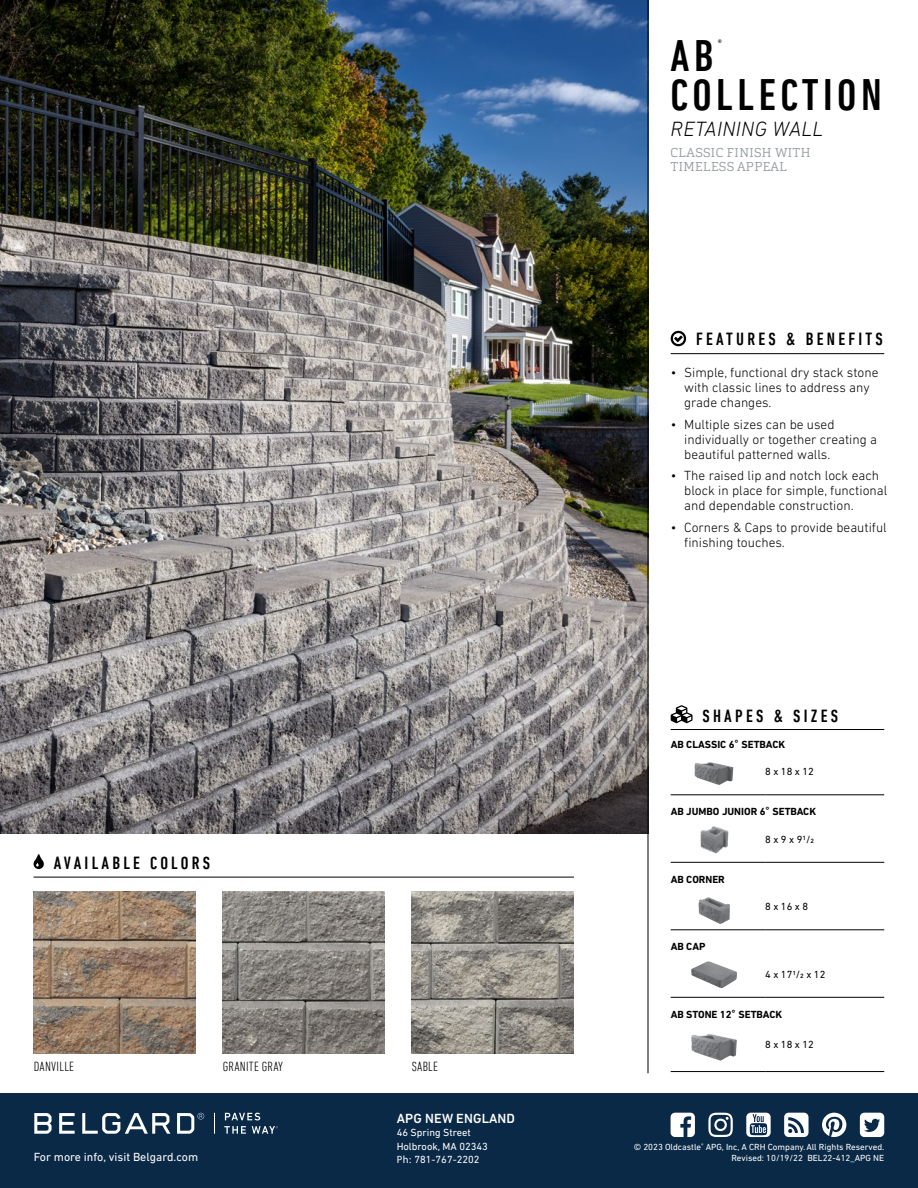
<style>
.page{position:relative;width:918px;height:1188px;background:#fff}
.page>*{position:absolute;margin:0;border:0;box-sizing:border-box;transform-origin:0 0}
.t1{font:500 condensed 45px "DIN Next LT Pro";letter-spacing:.1em;color:#000}
.t2{font:italic 300 21px "DIN Next LT Pro";letter-spacing:.02em;color:#000}
.t3{font:500 condensed 18px "DIN Next LT Pro";letter-spacing:.18em;color:#000}
.t4{font:300 13.5px/15px "DIN Next LT Pro";color:#000}
.t5{font:300 condensed 13.5px "DIN Next LT Pro";letter-spacing:.02em;color:#000}
.t6{font:500 13.5px "DIN Next LT Pro";letter-spacing:.01em;color:#fff}
.t7{font:300 12.75px/14.2px "Cargan";letter-spacing:.03em;color:#959b9f}
.t8{font:12px "DIN Next LT Pro";color:#fff}
.t9{font:700 10.5px "DIN Next LT Pro";color:#000}
.t10{font:10.5px/13.5px "DIN Next LT Pro";color:#fff}
.t11{font:10.5px "DIN Next LT Pro";color:#000}
.t12{font:500 condensed 9.6px "DIN Next LT Pro";color:#000}
.t13{font:9px "DIN Next LT Pro";color:#fff}
.s1{font-family:"Myriad Pro"}
.s2{font-weight:500;font-stretch:condensed;font-size:12px}
</style>
<div class="page">
<div style="left:0;top:1094px;width:918px;height:94px;background:#0a2947"></div>
<img style="left:0;top:0;width:648px;height:834px">
<img style="left:694px;top:762px;width:39px;height:23px">
<img style="left:700px;top:826px;width:29px;height:27px">
<img style="left:698px;top:897px;width:32px;height:27px">
<img style="left:691px;top:961px;width:46px;height:27px">
<img style="left:691px;top:1034px;width:46px;height:27px">
<hr style="left:671px;top:729px;width:213px;height:1px;background:#000">
<svg style="left:671px;top:705px;width:22px;height:18px"></svg>
<hr style="left:671px;top:795px;width:94px;height:1px;background:#000">
<hr style="left:765px;top:795px;width:119px;height:1px;background:#000">
<hr style="left:671px;top:862px;width:94px;height:1px;background:#000">
<hr style="left:765px;top:862px;width:119px;height:1px;background:#000">
<hr style="left:671px;top:930px;width:94px;height:1px;background:#000">
<hr style="left:765px;top:930px;width:119px;height:1px;background:#000">
<hr style="left:671px;top:997px;width:94px;height:1px;background:#000">
<hr style="left:765px;top:997px;width:119px;height:1px;background:#000">
<hr style="left:671px;top:1071px;width:94px;height:1px;background:#000">
<hr style="left:765px;top:1071px;width:119px;height:1px;background:#000">
<img style="left:34px;top:892px;width:162px;height:162px">
<img style="left:223px;top:892px;width:162px;height:162px">
<img style="left:412px;top:892px;width:162px;height:162px">
<hr style="left:34px;top:877px;width:540px;height:1px;background:#000">
<svg style="left:34px;top:854px;width:10px;height:15px"></svg>
<hr style="left:671px;top:353px;width:213px;height:1px;background:#000">
<svg style="left:671px;top:331px;width:15px;height:15px"></svg>
<hr style="left:648px;top:0;width:1px;height:1073px;background:#000">
<svg style="left:225px;top:1113px;width:35px;height:7px"></svg>
<svg style="left:224px;top:1126px;width:22px;height:8px"></svg>
<svg style="left:34px;top:1113px;width:18px;height:21px"></svg>
<svg style="left:59px;top:1113px;width:16px;height:21px"></svg>
<svg style="left:82px;top:1113px;width:88px;height:21px"></svg>
<svg style="left:177px;top:1113px;width:27px;height:21px"></svg>
<svg style="left:214px;top:1113px;width:1px;height:21px"></svg>
<svg style="left:252px;top:1126px;width:26px;height:8px"></svg>
<svg style="left:822px;top:1113px;width:24px;height:24px"></svg>
<svg style="left:708px;top:1113px;width:25px;height:24px"></svg>
<svg style="left:671px;top:1113px;width:24px;height:24px"></svg>
<svg style="left:860px;top:1113px;width:24px;height:24px"></svg>
<svg style="left:746px;top:1113px;width:25px;height:24px"></svg>
<svg style="left:784px;top:1113px;width:25px;height:24px"></svg>
<h3 class="t3" style="left:54px;top:853px;width:158px">AVAILABLE COLORS</h3>
<p class="t5" style="left:34px;top:1058px;width:42px">DANVILLE</p>
<p class="t5" style="left:223px;top:1058px;width:62px">GRANITE GRAY</p>
<p class="t5" style="left:412px;top:1058px;width:28px">SABLE</p>
<p class="t8" style="left:34px;top:1150px;width:166px">For more info, visit Belgard.com</p>
<p class="t6" style="left:397px;top:1110px;width:120px">APG NEW ENGLAND</p>
<p class="t10" style="left:397px;top:1126px;width:93px">46 Spring Street<br>Holbrook, MA 02343<br><span class="s1">Ph:</span> 781-767-2202</p>
<h1 class="t1" style="left:671px;top:31px;width:44px">AB</h1>
<p class="t12" style="left:718px;top:37px;width:6px">®</p>
<h1 class="t1" style="left:671px;top:70px;width:213px">COLLECTION</h1>
<h2 class="t2" style="left:671px;top:116px;width:154px">RETAINING WALL</h2>
<p class="t7" style="left:671px;top:145px;width:141px">CLASSIC FINISH WITH<br>TIMELESS APPEAL</p>
<h3 class="t3" style="left:696px;top:329px;width:188px">FEATURES &amp; BENEFITS</h3>
<p class="t4" style="left:684px;top:365px;width:196px;text-indent:-14px">• Simple, functional dry stack stone with classic lines to address any grade changes.</p>
<p class="t4" style="left:684px;top:416px;width:194px;text-indent:-14px">• Multiple sizes can be used individually or together creating a beautiful patterned walls.</p>
<p class="t4" style="left:684px;top:468px;width:205px;text-indent:-14px">• The raised lip and notch lock each block in place for simple, functional and dependable construction.</p>
<p class="t4" style="left:684px;top:520px;width:204px;text-indent:-14px">• Corners &amp; Caps to provide beautiful finishing touches.</p>
<h3 class="t3" style="left:703px;top:706px;width:137px">SHAPES &amp; SIZES</h3>
<p class="t9" style="left:671px;top:738px;width:116px">AB CLASSIC 6<span class="s2">°</span> SETBACK</p>
<p class="t11" style="left:765px;top:765px;width:50px">8 x 18 x 12</p>
<p class="t9" style="left:671px;top:805px;width:147px">AB JUMBO JUNIOR 6<span class="s2">°</span> SETBACK</p>
<p class="t11" style="left:765px;top:833px;width:50px">8 x 9 x 91/2</p>
<p class="t9" style="left:671px;top:873px;width:56px">AB CORNER</p>
<p class="t11" style="left:765px;top:900px;width:44px">8 x 16 x 8</p>
<p class="t9" style="left:671px;top:940px;width:36px">AB CAP</p>
<p class="t11" style="left:765px;top:968px;width:62px">4 x 171/2 x 12</p>
<p class="t9" style="left:671px;top:1008px;width:113px">AB STONE 12<span class="s2">°</span> SETBACK</p>
<p class="t11" style="left:765px;top:1039px;width:50px">8 x 18 x 12</p>
<p class="t13" style="left:634px;top:1142px;width:252px">© 2023 Oldcastle<sup>®</sup> APG, Inc, A CRH Company.All Rights Reserved.</p>
<p class="t13" style="left:731px;top:1153px;width:154px">Revised: 10/19/22 BEL22-412_APG NE</p>
</div>
